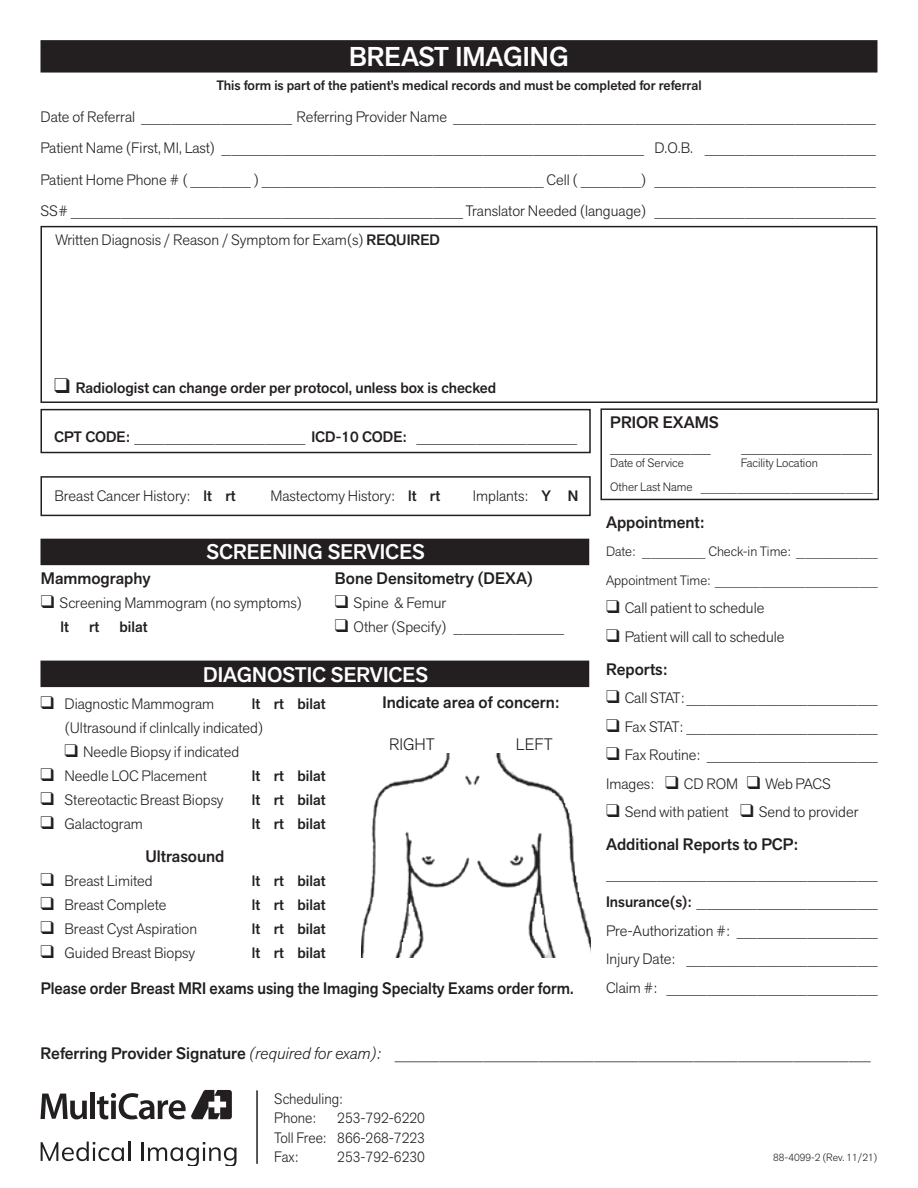
<style>
.page{position:relative;width:918px;height:1188px;background:#fff}
.page>*{position:absolute;margin:0;border:0;box-sizing:border-box;transform-origin:0 0}
.t1{font:500 27px "Akzid Grtsk Next";color:#fff}
.t2{font:500 21px "Akzid Grtsk Next";color:#fff}
.t3{font:500 16.5px "Akzid Grtsk Next";color:#231f20}
.t4{font:300 16.5px "Akzid Grtsk Next";color:#231f20}
.t5{font:500 16.5px "Akzid Grtsk Next";color:#231f20;scale:.95 1}
.t6{font:300 15px "Akzid Grtsk Next";color:#231f20}
.t7{font:500 15px "Akzid Grtsk Next";color:#231f20}
.t8{font:300 15px/19.5px "Akzid Grtsk Next";color:#231f20;text-align:right;scale:.95 1}
.t9{font:300 13.5px "Akzid Grtsk Next";color:#231f20}
.t10{font:500 13.5px "Akzid Grtsk Next";color:#231f20}
.t11{font:300 12px "Akzid Grtsk Next";color:#231f20}
.t12{font:300 10.5px "Akzid Grtsk Next";color:#231f20}
.s1{font-weight:500}
.s2{font-size:12px}
.s3{font-style:italic}
</style>
<div class="page">
<div style="left:41px;top:661px;width:548px;height:25px;background:#231f20"></div>
<div style="left:40px;top:661px;width:549px;height:26px;border:2px solid #231f20"></div>
<div style="left:41px;top:539px;width:548px;height:25px;background:#231f20"></div>
<div style="left:40px;top:539px;width:549px;height:26px;border:2px solid #231f20"></div>
<div style="left:41px;top:41px;width:836px;height:31px;background:#231f20"></div>
<div style="left:40px;top:40px;width:838px;height:33px;border:2px solid #231f20"></div>
<div style="left:40px;top:226px;width:838px;height:177px;border:2px solid #231f20"></div>
<div style="left:600px;top:408px;width:279px;height:92px;border:2px solid #231f20"></div>
<div style="left:40px;top:409px;width:551px;height:44px;border:2px solid #231f20"></div>
<div style="left:40px;top:476px;width:551px;height:40px;border:2px solid #231f20"></div>
<img style="left:361px;top:753px;width:230px;height:204px">
<svg style="left:41px;top:1142px;width:89px;height:19px"></svg>
<hr style="left:141px;top:1142px;width:3px;height:19px;background:#231f20">
<svg style="left:148px;top:1142px;width:88px;height:23px"></svg>
<svg style="left:40px;top:1094px;width:47px;height:25px"></svg>
<div style="left:90px;top:1092px;width:5px;height:27px;background:#231f20"></div>
<svg style="left:97px;top:1090px;width:135px;height:29px"></svg>
<hr style="left:256px;top:1090px;width:2px;height:74px;background:#231f20">
<p class="t1" style="left:349px;top:39px;width:221px">BREAST IMAGING</p>
<p class="t10" style="left:216px;top:77px;width:487px">This form is part of the patient’s medical records and must be completed for referral</p>
<p class="t6" style="left:40px;top:107px;width:837px">Date of Referral _______________ Referring Provider Name __________________________________________</p>
<p class="t6" style="left:40px;top:138px;width:837px">Patient Name (First, MI, Last) __________________________________________ D.O.B. _________________</p>
<p class="t6" style="left:40px;top:170px;width:837px">Patient Home Phone # ( ______ ) ____________________________ Cell ( ______) ______________________</p>
<p class="t6" style="left:40px;top:201px;width:837px">SS# _______________________________________Translator Needed (language) ______________________</p>
<p class="t6" style="left:55px;top:230px;width:386px">Written Diagnosis / Reason / Symptom for Exam(s) <span class="s1">REQUIRED</span></p>
<p class="t7" style="left:54px;top:378px;width:444px">❑ Radiologist can change order per protocol, unless box is checked</p>
<p class="t6" style="left:54px;top:427px;width:525px"><span class="s1">CPT CODE:</span> _________________ <span class="s1">ICD-10 CODE:</span> ________________</p>
<p class="t6" style="left:54px;top:486px;width:183px">Breast Cancer History: <span class="s1">lt rt</span></p>
<p class="t6" style="left:270px;top:486px;width:171px">Mastectomy History: <span class="s1">lt rt</span></p>
<p class="t6" style="left:473px;top:486px;width:107px">Implants: <span class="s1">Y N</span></p>
<p class="t2" style="left:206px;top:538px;width:220px">SCREENING SERVICES</p>
<p class="t3" style="left:41px;top:568px;width:111px">Mammography</p>
<p class="t3" style="left:335px;top:568px;width:200px">Bone Densitometry (DEXA)</p>
<p class="t6" style="left:41px;top:593px;width:263px">❑ Screening Mammogram (no symptoms)</p>
<p class="t6" style="left:335px;top:593px;width:113px">❑ Spine &amp; Femur</p>
<p class="t7" style="left:60px;top:617px;width:10px">lt</p>
<p class="t7" style="left:89px;top:617px;width:12px">rt</p>
<p class="t7" style="left:120px;top:617px;width:30px">bilat</p>
<p class="t6" style="left:335px;top:617px;width:231px">❑ Other (Specify) ___________</p>
<p class="t2" style="left:203px;top:661px;width:226px">DIAGNOSTIC SERVICES</p>
<p class="t6" style="left:40px;top:694px;width:175px">❑ Diagnostic Mammogram</p>
<p class="t7" style="left:252px;top:694px;width:75px">lt rt bilat</p>
<p class="t6" style="left:64px;top:718px;width:200px">(Ultrasound if clinIcally indicated)</p>
<p class="t6" style="left:64px;top:742px;width:176px">❑ Needle Biopsy if indicated</p>
<p class="t6" style="left:40px;top:766px;width:168px">❑ Needle LOC Placement</p>
<p class="t7" style="left:252px;top:766px;width:75px">lt rt bilat</p>
<p class="t6" style="left:40px;top:790px;width:185px">❑ Stereotactic Breast Biopsy</p>
<p class="t7" style="left:252px;top:790px;width:75px">lt rt bilat</p>
<p class="t6" style="left:40px;top:814px;width:104px">❑ Galactogram</p>
<p class="t7" style="left:252px;top:814px;width:75px">lt rt bilat</p>
<p class="t3" style="left:145px;top:845px;width:81px">Ultrasound</p>
<p class="t6" style="left:40px;top:871px;width:114px">❑ Breast Limited</p>
<p class="t7" style="left:252px;top:871px;width:75px">lt rt bilat</p>
<p class="t6" style="left:40px;top:895px;width:128px">❑ Breast Complete</p>
<p class="t7" style="left:252px;top:895px;width:75px">lt rt bilat</p>
<p class="t6" style="left:40px;top:919px;width:158px">❑ Breast Cyst Aspiration</p>
<p class="t7" style="left:252px;top:919px;width:75px">lt rt bilat</p>
<p class="t6" style="left:40px;top:943px;width:156px">❑ Guided Breast Biopsy</p>
<p class="t7" style="left:252px;top:943px;width:75px">lt rt bilat</p>
<p class="t3" style="left:383px;top:692px;width:178px">Indicate area of concern:</p>
<p class="t4" style="left:389px;top:734px;width:47px">RIGHT</p>
<p class="t4" style="left:516px;top:734px;width:39px">LEFT</p>
<p class="t5" style="left:41px;top:977px;width:562px">Please order Breast MRI exams using the Imaging Specialty Exams order form.</p>
<p class="t3" style="left:610px;top:411px;width:110px">PRIOR EXAMS</p>
<p class="t6" style="left:610px;top:437px;width:102px">__________</p>
<p class="t6" style="left:741px;top:437px;width:132px">_____________</p>
<p class="t11" style="left:610px;top:455px;width:75px">Date of Service</p>
<p class="t11" style="left:741px;top:455px;width:79px">Facility Location</p>
<p class="t9" style="left:610px;top:477px;width:264px"><span class="s2">Other Last Name</span> ___________________</p>
<p class="t3" style="left:606px;top:511px;width:100px">Appointment:</p>
<p class="t9" style="left:606px;top:543px;width:273px">Date: _______ Check-in Time: _________</p>
<p class="t9" style="left:606px;top:571px;width:273px">Appointment Time: __________________</p>
<p class="t6" style="left:606px;top:598px;width:160px">❑ Call patient to schedule</p>
<p class="t6" style="left:606px;top:627px;width:180px">❑ Patient will call to schedule</p>
<p class="t3" style="left:606px;top:658px;width:63px">Reports:</p>
<p class="t6" style="left:606px;top:688px;width:273px">❑ Call STAT:___________________</p>
<p class="t6" style="left:606px;top:717px;width:273px">❑ Fax STAT: ___________________</p>
<p class="t6" style="left:606px;top:745px;width:273px">❑ Fax Routine: _________________</p>
<p class="t6" style="left:606px;top:774px;width:226px">Images: ❑ CD ROM ❑ Web PACS</p>
<p class="t6" style="left:606px;top:802px;width:254px">❑ Send with patient ❑ Send to provider</p>
<p class="t3" style="left:606px;top:834px;width:194px">Additional Reports to PCP:</p>
<p class="t6" style="left:606px;top:864px;width:273px">___________________________</p>
<p class="t6" style="left:606px;top:892px;width:273px"><span class="s1">Insurance(s):</span> __________________</p>
<p class="t6" style="left:606px;top:921px;width:273px">Pre-Authorization #: ______________</p>
<p class="t6" style="left:606px;top:949px;width:273px">Injury Date: ___________________</p>
<p class="t6" style="left:606px;top:978px;width:273px">Claim #: _____________________</p>
<p class="t4" style="left:40px;top:1043px;width:832px"><span class="s1">Referring Provider Signature</span> <span class="s3">(required for exam):</span> ___________________________________________</p>
<p class="t8" style="left:274px;top:1089px;width:73px">Scheduling:</p>
<p class="t8" style="left:274px;top:1108px;width:45px">Phone:</p>
<p class="t8" style="left:274px;top:1108px;width:160px">253-792-6220<br>Toll Free: 866-268-7223</p>
<p class="t8" style="left:274px;top:1147px;width:27px">Fax:</p>
<p class="t8" style="left:337px;top:1147px;width:94px">253-792-6230</p>
<p class="t12" style="left:773px;top:1151px;width:106px">88-4099-2 (Rev. 11/21)</p>
</div>
